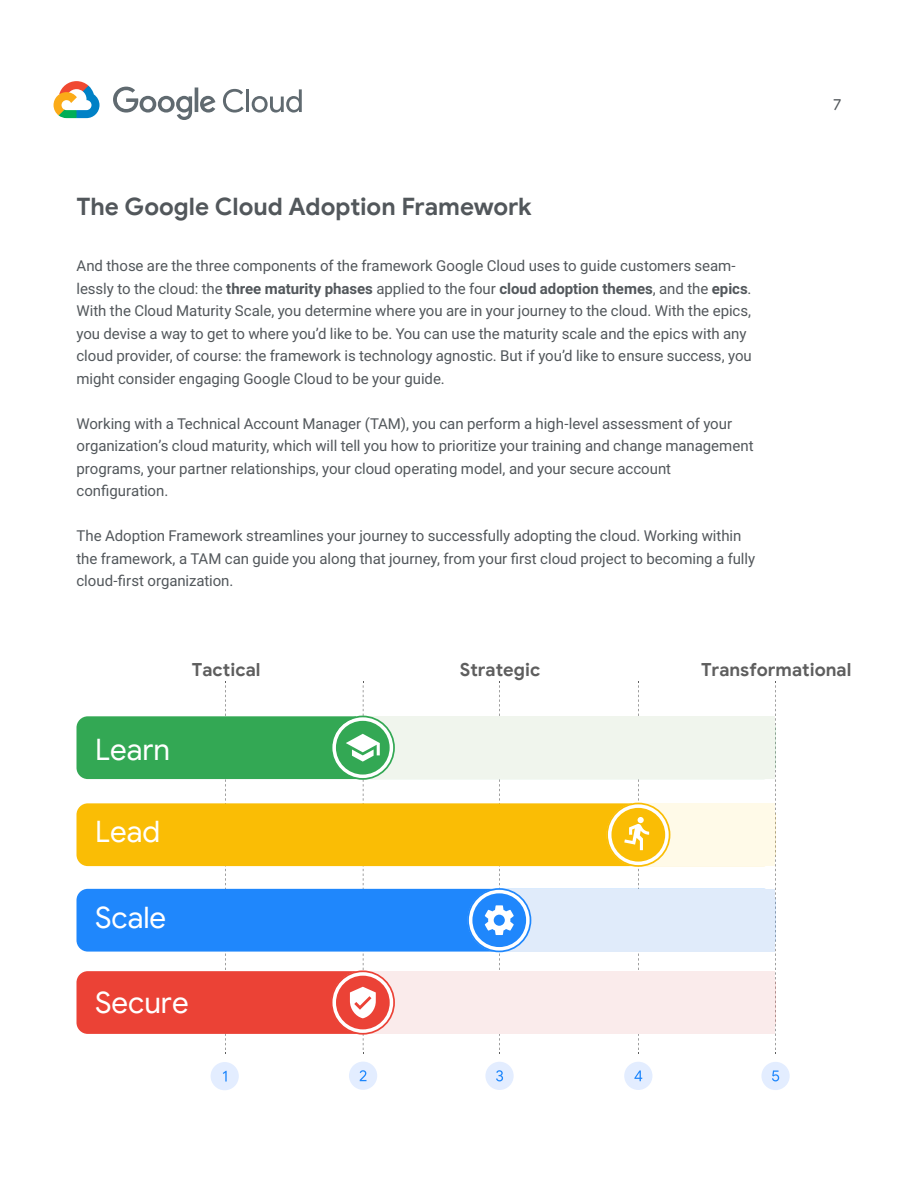
<style>
.page{position:relative;width:918px;height:1188px;background:#fff}
.page>*{position:absolute;margin:0;border:0;box-sizing:border-box;transform-origin:0 0}
.t1{font:29.55px "Google Sans";color:#fff}
.t2{font:700 24px "Google Sans";color:#52575b}
.t3{font:700 18px "Google Sans";color:#5e5e5e}
.t4{font:15.75px "Google Sans";color:#52575b}
.t5{font:15px/22.5px "Roboto";letter-spacing:-.005em;color:#52575b}
.s1{font-weight:700}
</style>
<div class="page">
<svg style="left:54px;top:81px;width:46px;height:37px"></svg>
<svg style="left:113px;top:87px;width:102px;height:33px"></svg>
<svg style="left:223px;top:89px;width:21px;height:24px"></svg>
<hr style="left:246px;top:89px;width:3px;height:23px;background:#606a70">
<svg style="left:252px;top:89px;width:50px;height:24px"></svg>
<svg style="left:225px;top:682px;width:1px;height:372px"></svg>
<svg style="left:775px;top:682px;width:1px;height:372px"></svg>
<div style="left:77px;top:716px;width:698px;height:63px;background:#33a854;border-radius:11px"></div>
<div style="left:356px;top:716px;width:419px;height:63px;background:#f0f5ed"></div>
<div style="left:77px;top:971px;width:698px;height:63px;background:#eb4236;border-radius:11px"></div>
<div style="left:363px;top:971px;width:412px;height:63px;background:#faebeb"></div>
<svg style="left:331px;top:682px;width:64px;height:372px"></svg>
<div style="left:77px;top:889px;width:698px;height:63px;background:#1f87fc;border-radius:11px"></div>
<div style="left:499px;top:889px;width:276px;height:63px;background:#e0ebfa"></div>
<svg style="left:467px;top:682px;width:64px;height:372px"></svg>
<div style="left:77px;top:803px;width:698px;height:63px;background:#fabd05;border-radius:11px"></div>
<div style="left:632px;top:803px;width:143px;height:63px;background:#fffae8"></div>
<svg style="left:606px;top:682px;width:64px;height:372px"></svg>
<div style="left:211px;top:1062px;width:28px;height:28px;background:#e3edff;border-radius:50%"></div>
<svg style="left:223px;top:1071px;width:4px;height:11px"></svg>
<div style="left:349px;top:1062px;width:28px;height:28px;background:#e3edff;border-radius:50%"></div>
<svg style="left:360px;top:1070px;width:6px;height:11px"></svg>
<div style="left:485px;top:1062px;width:29px;height:28px;background:#e3edff;border-radius:50%"></div>
<svg style="left:496px;top:1070px;width:7px;height:11px"></svg>
<div style="left:624px;top:1062px;width:28px;height:28px;background:#e3edff;border-radius:50%"></div>
<svg style="left:634px;top:1070px;width:8px;height:11px"></svg>
<div style="left:761px;top:1062px;width:29px;height:28px;background:#e3edff;border-radius:50%"></div>
<svg style="left:772px;top:1070px;width:7px;height:11px"></svg>
<h2 class="t2" style="left:76px;top:192px;width:457px">The Google Cloud Adoption Framework</h2>
<p class="t5" style="left:76px;top:254px;width:677px">And those are the three components of the framework Google Cloud uses to guide customers seam&shy;lessly to the cloud: the <span class="s1">three maturity phases</span> applied to the four <span class="s1">cloud adoption themes</span>, and the <span class="s1">epics</span>.<br>With the Cloud Maturity Scale, you determine where you are in your journey to the cloud. With the epics, you devise a way to get to where you’d like to be. You can use the maturity scale and the epics with any cloud provider, of course: the framework is technology agnostic. But if you’d like to ensure success, you might consider engaging Google Cloud to be your guide.</p>
<p class="t5" style="left:76px;top:411px;width:679px">Working with a Technical Account Manager (TAM), you can perform a high-level assessment of your organization’s cloud maturity, which will tell you how to prioritize your training and change management programs, your partner relationships, your cloud operating model, and your secure account configuration.</p>
<p class="t5" style="left:76px;top:524px;width:680px">The Adoption Framework streamlines your journey to successfully adopting the cloud. Working within the framework, a TAM can guide you along that journey, from your first cloud project to becoming a fully cloud-first organization.</p>
<p class="t4" style="left:833px;top:95px;width:10px">7</p>
<h1 class="t1" style="left:95px;top:732px;width:77px">Learn</h1>
<p class="t3" style="left:192px;top:659px;width:70px">Tactical</p>
<p class="t3" style="left:460px;top:659px;width:82px">Strategic</p>
<p class="t3" style="left:701px;top:659px;width:152px">Transformational</p>
<h1 class="t1" style="left:95px;top:814px;width:67px">Lead</h1>
<h1 class="t1" style="left:95px;top:899px;width:73px">Scale</h1>
<h1 class="t1" style="left:95px;top:984px;width:95px">Secure</h1>
</div>
